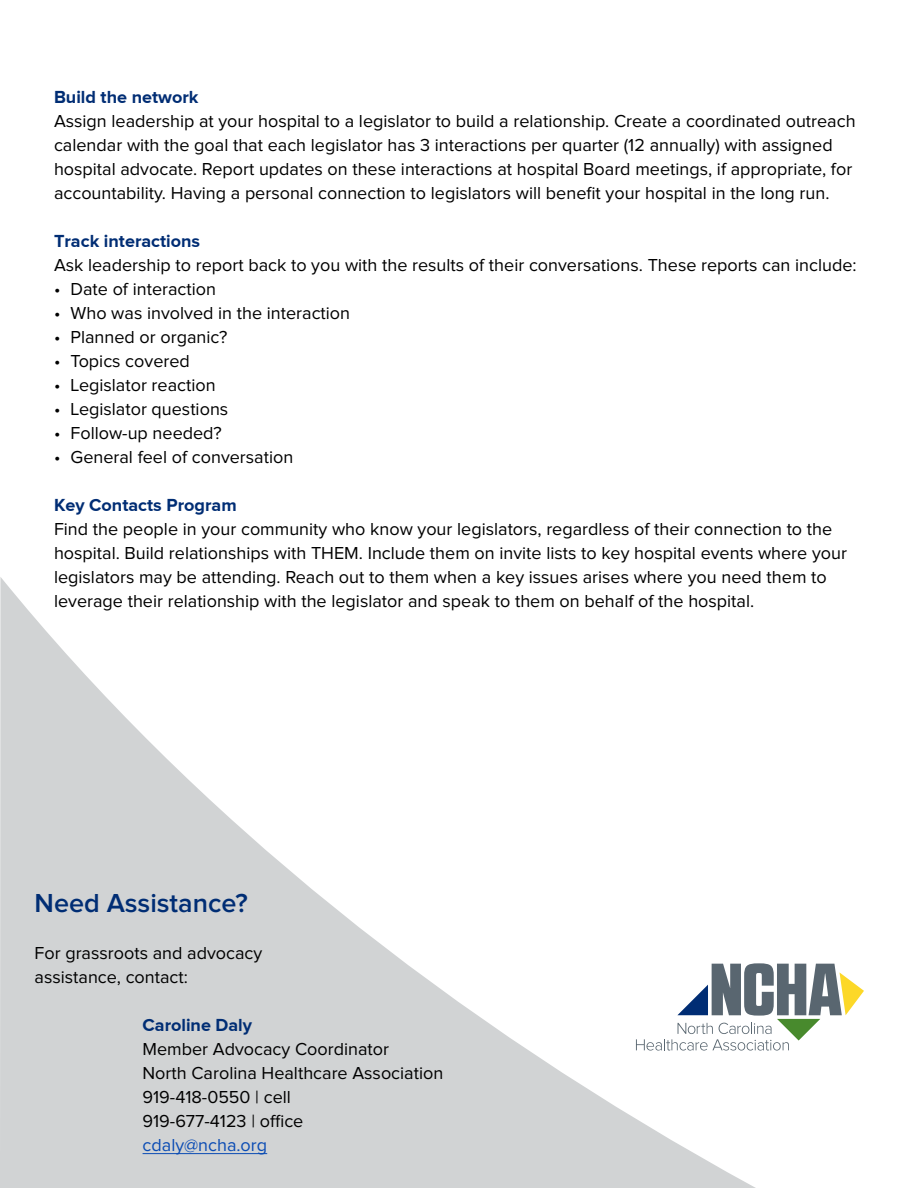
<style>
.page{position:relative;width:918px;height:1188px;background:#fff}
.page>*{position:absolute;margin:0;border:0;box-sizing:border-box;transform-origin:0 0}
.t1{font:600 27px "Proxima Nova";color:#002d74}
.t2{font:18px/24px "Proxima Nova";color:#000}
.t3{font:700 18px "Proxima Nova";color:#002d74}
.t4{font:18px "Proxima Nova";color:#0b4cb4}
</style>
<div class="page">
<svg style="left:0;top:577px;width:756px;height:611px"></svg>
<hr style="left:143px;top:1153px;width:124px;height:1px;background:#0b4cb4">
<svg style="left:636px;top:963px;width:228px;height:88px"></svg>
<p class="t3" style="left:54px;top:87px;width:146px">Build the network</p>
<p class="t2" style="left:54px;top:109px;width:803px">Assign leadership at your hospital to a legislator to build a relationship. Create a coordinated outreach calendar with the goal that each legislator has 3 interactions per quarter (12 annually) with assigned hospital advocate. Report updates on these interactions at hospital Board meetings, if appropriate, for accountability. Having a personal connection to legislators will benefit your hospital in the long run.</p>
<p class="t3" style="left:54px;top:230px;width:148px">Track interactions</p>
<p class="t2" style="left:54px;top:253px;width:804px">Ask leadership to report back to you with the results of their conversations. These reports can include:</p>
<p class="t2" style="left:54px;top:277px;width:164px">• Date of interaction</p>
<p class="t2" style="left:54px;top:301px;width:298px">• Who was involved in the interaction</p>
<p class="t2" style="left:54px;top:325px;width:175px">• Planned or organic?</p>
<p class="t2" style="left:54px;top:349px;width:137px">• Topics covered</p>
<p class="t2" style="left:54px;top:373px;width:163px">• Legislator reaction</p>
<p class="t2" style="left:54px;top:397px;width:176px">• Legislator questions</p>
<p class="t2" style="left:54px;top:421px;width:169px">• Follow-up needed?</p>
<p class="t2" style="left:54px;top:445px;width:241px">• General feel of conversation</p>
<p class="t3" style="left:54px;top:494px;width:184px">Key Contacts Program</p>
<p class="t2" style="left:54px;top:517px;width:795px">Find the people in your community who know your legislators, regardless of their connection to the hospital. Build relationships with THEM. Include them on invite lists to key hospital events where your legislators may be attending. Reach out to them when a key issues arises where you need them to leverage their relationship with the legislator and speak to them on behalf of the hospital.</p>
<h1 class="t1" style="left:35px;top:888px;width:215px">Need Assistance?</h1>
<p class="t2" style="left:35px;top:942px;width:229px">For grassroots and advocacy assistance, contact:</p>
<p class="t3" style="left:143px;top:1015px;width:111px">Caroline Daly</p>
<p class="t2" style="left:143px;top:1038px;width:302px">Member Advocacy Coordinator<br>North Carolina Healthcare Association<br>919-418-0550 | cell<br>919-677-4123 | office</p>
<p class="t4" style="left:143px;top:1135px;width:126px">cdaly@ncha.org</p>
</div>
